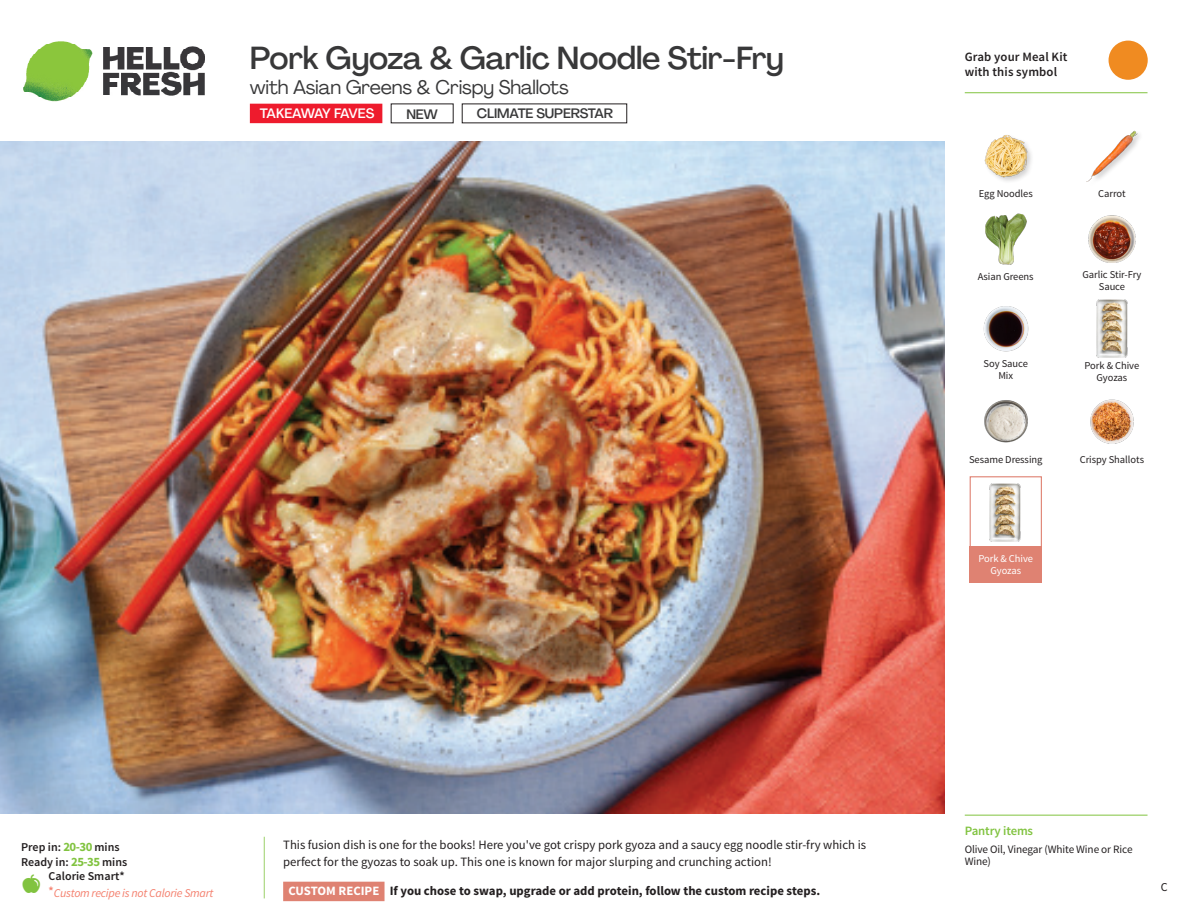
<style>
.page{position:relative;width:1188px;height:918px;background:#fff}
.page>*{position:absolute;margin:0;border:0;box-sizing:border-box;transform-origin:0 0}
._15_Titel_UK{font:500 31.5px "Agrandir";letter-spacing:-.01em;color:#383839}
._15_Titel_UK-2{font:19.5px "Agrandir";letter-spacing:-.01em;color:#383839}
.t1{font:500 13.5px "Agrandir";letter-spacing:-.01em;color:#383839}
.t2{font:500 13.5px "Agrandir";letter-spacing:-.075em;color:#fff}
.Step_6_Text_AU{font:12.75px/16.5px "Source Sans Pro";color:#231f20}
.Step_6_Text_AU-2{font:700 12.75px "Source Sans Pro";color:#231f20}
.t3{font:600 12.75px/15px "Source Sans Pro";letter-spacing:.01em;color:#231f20}
._04_Headers_Front{font:600 12.75px "Source Sans Pro";letter-spacing:-.01em;color:#81c340}
._04_Intro{font:italic 12px/16.5px "Source Sans Pro";letter-spacing:-.02em;color:#f4806e}
._04_Intro-2{font:600 12px "Source Sans Pro";color:#231f20}
.t4{font:12px "Source Sans Pro";color:#231f20}
._05_Pantry{font:11.25px/12px "Source Sans Pro";letter-spacing:-.01em;color:#231f20}
._18_FRONT_ingredients{font:10.5px/12px "Source Sans Pro";letter-spacing:-.005em;color:#231f20;text-align:center}
._18_FRONT_ingredients-2{font:10.5px/12px "Source Sans Pro";letter-spacing:-.005em;color:#fff;text-align:center}
.s1{font-weight:700;font-size:12.75px;color:#81c340}
.s2{font-weight:600;font-style:normal;color:#231f20}
.s3{font-weight:600;font-style:normal}
.s4{color:#fff}
</style>
<div class="page">
<img style="left:23px;top:41px;width:182px;height:61px">
<svg style="left:263px;top:836px;width:122px;height:66px"></svg>
<img style="left:0;top:142px;width:945px;height:672px">
<img style="left:1096px;top:300px;width:32px;height:57px">
<img style="left:1090px;top:399px;width:44px;height:45px">
<img style="left:984px;top:400px;width:44px;height:43px">
<img style="left:983px;top:306px;width:46px;height:46px">
<img style="left:985px;top:213px;width:42px;height:52px">
<img style="left:1088px;top:215px;width:48px;height:48px">
<img style="left:984px;top:135px;width:47px;height:46px">
<img style="left:1086px;top:130px;width:54px;height:52px">
<div style="left:970px;top:476px;width:72px;height:73px;border:1px solid #df8272"></div>
<div style="left:970px;top:546px;width:72px;height:37px;background:#df8272"></div>
<img style="left:989px;top:484px;width:32px;height:57px">
<svg style="left:1091px;top:40px;width:57px;height:54px"></svg>
<hr style="left:965px;top:815px;width:183px;height:1px;background:#81c340">
<hr style="left:965px;top:92px;width:183px;height:1px;background:#81c340">
<div style="left:250px;top:104px;width:132px;height:19px;background:#ee1b2d"></div>
<p class="_15_Titel_UK" style="left:250px;top:39px;width:536px">Pork Gyoza &amp; Garlic Noodle Stir-Fry</p>
<p class="_15_Titel_UK-2" style="left:250px;top:75px;width:320px">with Asian Greens &amp; Crispy Shallots</p>
<p class="t2" style="left:260px;top:105px;width:116px">TAKEAWAY FAVES</p>
<p class="t1" style="left:406px;top:106px;width:33px">NEW</p>
<p class="t1" style="left:477px;top:105px;width:138px">CLIMATE SUPERSTAR</p>
<p class="t3" style="left:965px;top:50px;width:104px">Grab your Meal Kit with this symbol</p>
<p class="_18_FRONT_ingredients" style="left:979px;top:188px;width:55px">Egg Noodles</p>
<p class="_18_FRONT_ingredients" style="left:1098px;top:188px;width:29px">Carrot</p>
<p class="_18_FRONT_ingredients" style="left:978px;top:271px;width:57px">Asian Greens</p>
<p class="_18_FRONT_ingredients" style="left:1082px;top:268px;width:61px">Garlic Stir-Fry<br>Sauce</p>
<p class="_18_FRONT_ingredients" style="left:984px;top:358px;width:46px">Soy Sauce<br>Mix</p>
<p class="_18_FRONT_ingredients" style="left:1085px;top:359px;width:56px">Pork &amp; Chive<br>Gyozas</p>
<p class="_18_FRONT_ingredients" style="left:969px;top:453px;width:75px">Sesame Dressing</p>
<p class="_18_FRONT_ingredients" style="left:1080px;top:453px;width:66px">Crispy Shallots</p>
<p class="_18_FRONT_ingredients-2" style="left:978px;top:553px;width:56px">Pork &amp; Chive<br>Gyozas</p>
<p class="_04_Intro-2" style="left:21px;top:840px;width:100px">Prep in: <span class="s1">20-30</span> mins</p>
<p class="_04_Intro-2" style="left:21px;top:855px;width:108px">Ready in: <span class="s1">25-35</span> mins</p>
<p class="_04_Intro" style="left:49px;top:868px;width:166px"><span class="s2">Calorie Smart*<br></span><span class="s3">*</span>Custom recipe is not Calorie Smart</p>
<p class="Step_6_Text_AU" style="left:283px;top:837px;width:584px">This fusion dish is one for the books! Here you've got crispy pork gyoza and a saucy egg noodle stir-fry which is perfect for the gyozas to soak up. This one is known for major slurping and crunching action!</p>
<p class="Step_6_Text_AU-2" style="left:288px;top:883px;width:533px"><span class="s4">CUSTOM RECIPE</span> If you chose to swap, upgrade or add protein, follow the custom recipe steps.</p>
<p class="_04_Headers_Front" style="left:965px;top:822px;width:70px">Pantry items</p>
<p class="_05_Pantry" style="left:965px;top:844px;width:169px">Olive Oil, Vinegar (White Wine or Rice<br>Wine)</p>
<p class="t4" style="left:1161px;top:879px;width:8px">C</p>
</div>
